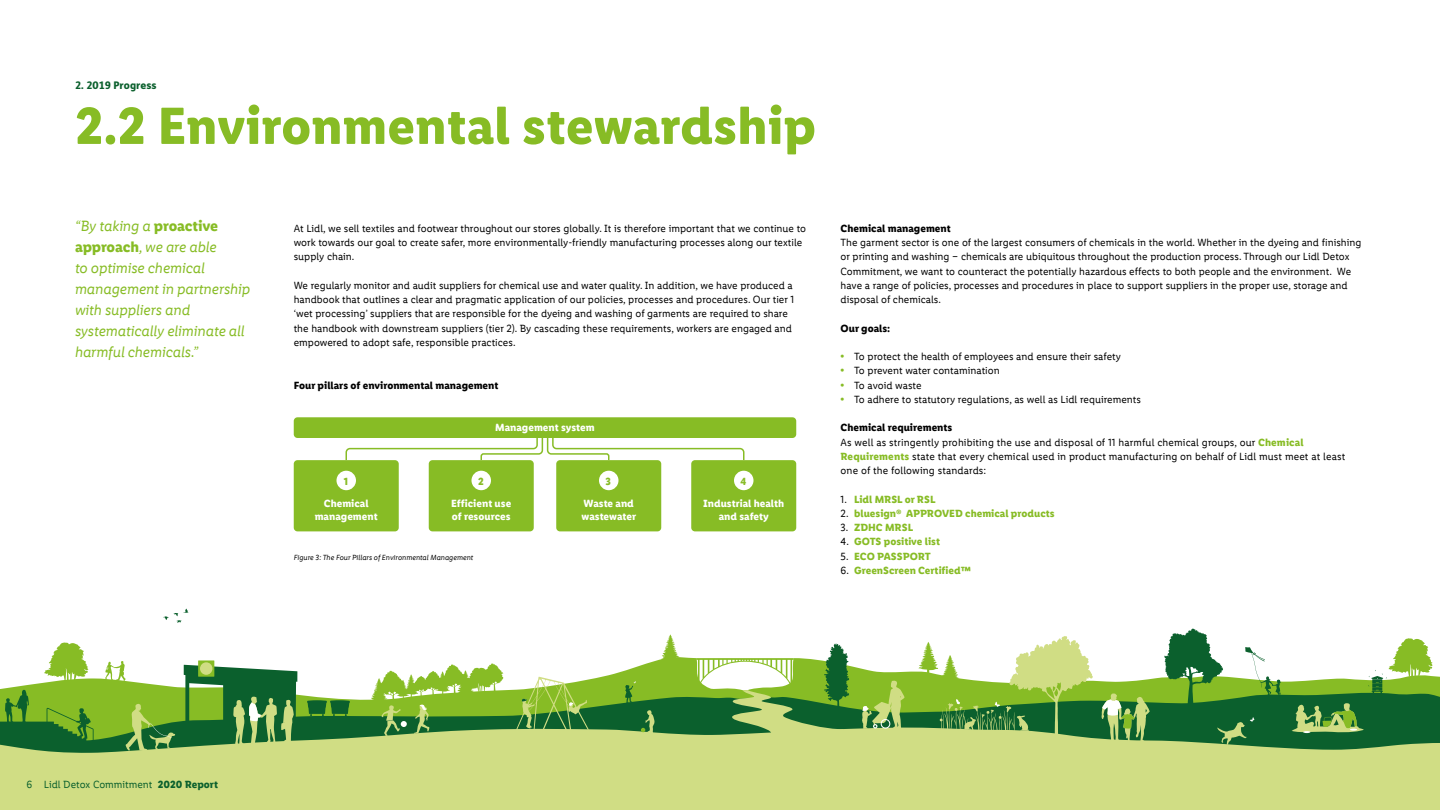
<style>
.page{position:relative;width:1440px;height:810px;background:#fff}
.page>*{position:absolute;margin:0;border:0;box-sizing:border-box;transform-origin:0 0}
.Section_Headline{font:700 52.5px "Lidl Font Pro";color:#87bc25}
.t1{font:italic 15px/21px "Lidl Font Pro";letter-spacing:-.01em;color:#87bc25}
.Body_Copy{font:10.5px/14.2px "Lidl Font Pro";color:#000}
.t2{font:700 10.5px "Lidl Font Pro";color:#87bc25}
.t3{font:700 10.5px/12.6px "Lidl Font Pro";color:#fff;text-align:center}
.Body_header{font:700 10.5px "Lidl Font Pro";color:#000}
.t4{font:10.5px "Lidl Font Pro";color:#0b602d}
.t5{font:800 10.5px "FS Me";color:#0b602d}
.Diagram_reference{font:italic 7.5px "Lidl Font Pro";color:#000}
.s1{font-weight:700;font-style:normal}
.s2{font-family:"FS Me";font-weight:800;color:#87bc25}
.s3{font-weight:700;color:#87bc25}
.s4{font-weight:400;color:#000}
.s5{font-weight:700}
</style>
<div class="page">
<svg style="left:88px;top:657px;width:1352px;height:23px"></svg>
<svg style="left:0;top:680px;width:1440px;height:40px;background:#629e3f"></svg>
<svg style="left:0;top:720px;width:1440px;height:90px;background:#bed17b"></svg>
<svg style="left:661px;top:634px;width:18px;height:27px"></svg>
<svg style="left:105px;top:661px;width:21px;height:20px"></svg>
<svg style="left:44px;top:642px;width:44px;height:39px"></svg>
<svg style="left:163px;top:609px;width:26px;height:14px"></svg>
<svg style="left:1368px;top:638px;width:65px;height:55px"></svg>
<svg style="left:0;top:690px;width:94px;height:57px;background:#4d9128"></svg>
<svg style="left:625px;top:681px;width:11px;height:22px"></svg>
<svg style="left:1245px;top:647px;width:36px;height:49px"></svg>
<svg style="left:307px;top:700px;width:43px;height:16px"></svg>
<div style="left:198px;top:660px;width:16px;height:17px;background:#87bc25"></div>
<svg style="left:200px;top:662px;width:12px;height:13px"></svg>
<svg style="left:1164px;top:629px;width:59px;height:77px"></svg>
<svg style="left:126px;top:704px;width:49px;height:47px;background:#72a642"></svg>
<svg style="left:371px;top:663px;width:132px;height:73px"></svg>
<svg style="left:696px;top:643px;width:153px;height:94px"></svg>
<svg style="left:516px;top:677px;width:73px;height:54px;background:#84b257"></svg>
<svg style="left:641px;top:710px;width:14px;height:24px"></svg>
<svg style="left:1102px;top:693px;width:48px;height:49px;background:#7baa5b"></svg>
<svg style="left:862px;top:681px;width:43px;height:49px;background:#93bb52"></svg>
<svg style="left:184px;top:665px;width:113px;height:82px;background:#4d8c48"></svg>
<svg style="left:1292px;top:703px;width:72px;height:31px;background:#62984d"></svg>
<svg style="left:1217px;top:717px;width:37px;height:28px"></svg>
<svg style="left:919px;top:636px;width:174px;height:104px"></svg>
<div style="left:294px;top:460px;width:105px;height:71px;background:#87bc25;border-radius:4px"></div>
<div style="left:294px;top:417px;width:502px;height:21px;background:#87bc25;border-radius:4px"></div>
<div style="left:429px;top:460px;width:105px;height:71px;background:#87bc25;border-radius:4px"></div>
<div style="left:556px;top:460px;width:105px;height:71px;background:#87bc25;border-radius:4px"></div>
<div style="left:691px;top:460px;width:105px;height:71px;background:#87bc25;border-radius:4px"></div>
<div style="left:337px;top:471px;width:19px;height:19px;background:#fff;border-radius:50%"></div>
<div style="left:472px;top:471px;width:19px;height:19px;background:#fff;border-radius:50%"></div>
<div style="left:599px;top:471px;width:20px;height:19px;background:#fff;border-radius:50%"></div>
<div style="left:734px;top:471px;width:20px;height:19px;background:#fff;border-radius:50%"></div>
<svg style="left:345px;top:438px;width:400px;height:24px"></svg>
<p class="t5" style="left:75px;top:77px;width:83px">2. 2019 Progress</p>
<p class="Section_Headline" style="left:75px;top:96px;width:743px">2.2 Environmental stewardship</p>
<p class="t1" style="left:75px;top:215px;width:177px">“By taking a <span class="s1">proactive approach</span>, we are able<br>to optimise chemical management in partnership with suppliers and systematically eliminate all harmful chemicals.”</p>
<p class="Body_Copy" style="left:294px;top:221px;width:514px">At Lidl, we sell textiles and footwear throughout our stores globally. It is therefore important that we continue to work towards our goal to create safer, more environmentally-friendly manufacturing processes along our textile supply chain.</p>
<p class="Body_Copy" style="left:294px;top:278px;width:502px">We regularly monitor and audit suppliers for chemical use and water quality. In addition, we have produced a handbook that outlines a clear and pragmatic application of our policies, processes and procedures. Our tier 1 ‘wet processing’ suppliers that are responsible for the dyeing and washing of garments are required to share the handbook with downstream suppliers (tier 2). By cascading these requirements, workers are engaged and empowered to adopt safe, responsible practices.</p>
<p class="Body_header" style="left:294px;top:379px;width:206px">Four pillars of environmental management</p>
<p class="t3" style="left:495px;top:422px;width:101px">Management system</p>
<p class="t2" style="left:344px;top:475px;width:6px">1</p>
<p class="t2" style="left:478px;top:475px;width:7px">2</p>
<p class="t2" style="left:606px;top:475px;width:7px">3</p>
<p class="t2" style="left:740px;top:475px;width:7px">4</p>
<p class="t3" style="left:315px;top:497px;width:65px">Chemical management</p>
<p class="t3" style="left:451px;top:497px;width:62px;text-align:left">Efficient use of resources</p>
<p class="t3" style="left:582px;top:497px;width:56px;text-align:left">Waste and wastewater</p>
<p class="Diagram_reference" style="left:294px;top:553px;width:181px">Figure 3: The Four Pillars of Environmental Management</p>
<p class="t3" style="left:703px;top:497px;width:82px">Industrial health and safety</p>
<p class="Body_header" style="left:841px;top:222px;width:112px">Chemical management</p>
<p class="Body_Copy" style="left:841px;top:235px;width:522px">The garment sector is one of the largest consumers of chemicals in the world. Whether in the dyeing and finishing or printing and washing – chemicals are ubiquitous throughout the production process. Through our Lidl Detox Commitment, we want to counteract the potentially hazardous effects to both people and the environment. We have a range of policies, processes and procedures in place to support suppliers in the proper use, storage and disposal of chemicals.</p>
<p class="Body_header" style="left:841px;top:322px;width:51px">Our goals:</p>
<p class="Body_Copy" style="left:841px;top:349px;width:282px"><span class="s2">•</span> To protect the health of employees and ensure their safety</p>
<p class="Body_Copy" style="left:841px;top:364px;width:161px"><span class="s2">•</span> To prevent water contamination</p>
<p class="Body_Copy" style="left:841px;top:378px;width:82px"><span class="s2">•</span> To avoid waste</p>
<p class="Body_Copy" style="left:841px;top:392px;width:302px"><span class="s2">•</span> To adhere to statutory regulations, as well as Lidl requirements</p>
<p class="Body_header" style="left:841px;top:422px;width:113px">Chemical requirements</p>
<p class="Body_Copy" style="left:841px;top:435px;width:506px">As well as stringently prohibiting the use and disposal of 11 harmful chemical groups, our <span class="s3">Chemical<br>Requirements</span> state that every chemical used in product manufacturing on behalf of Lidl must meet at least one of the following standards:</p>
<p class="t2" style="left:841px;top:493px;width:96px"><span class="s4">1.</span> Lidl MRSL or RSL</p>
<p class="t2" style="left:841px;top:507px;width:216px"><span class="s4">2.</span> bluesign® APPROVED chemical products</p>
<p class="t2" style="left:841px;top:521px;width:74px"><span class="s4">3.</span> ZDHC MRSL</p>
<p class="t2" style="left:841px;top:536px;width:101px"><span class="s4">4.</span> GOTS positive list</p>
<p class="t2" style="left:841px;top:550px;width:92px"><span class="s4">5.</span> ECO PASSPORT</p>
<p class="t2" style="left:841px;top:564px;width:132px"><span class="s4">6.</span> GreenScreen Certified™</p>
<p class="t4" style="left:27px;top:778px;width:193px">6 Lidl Detox Commitment <span class="s5">2020 Report</span></p>
</div>
